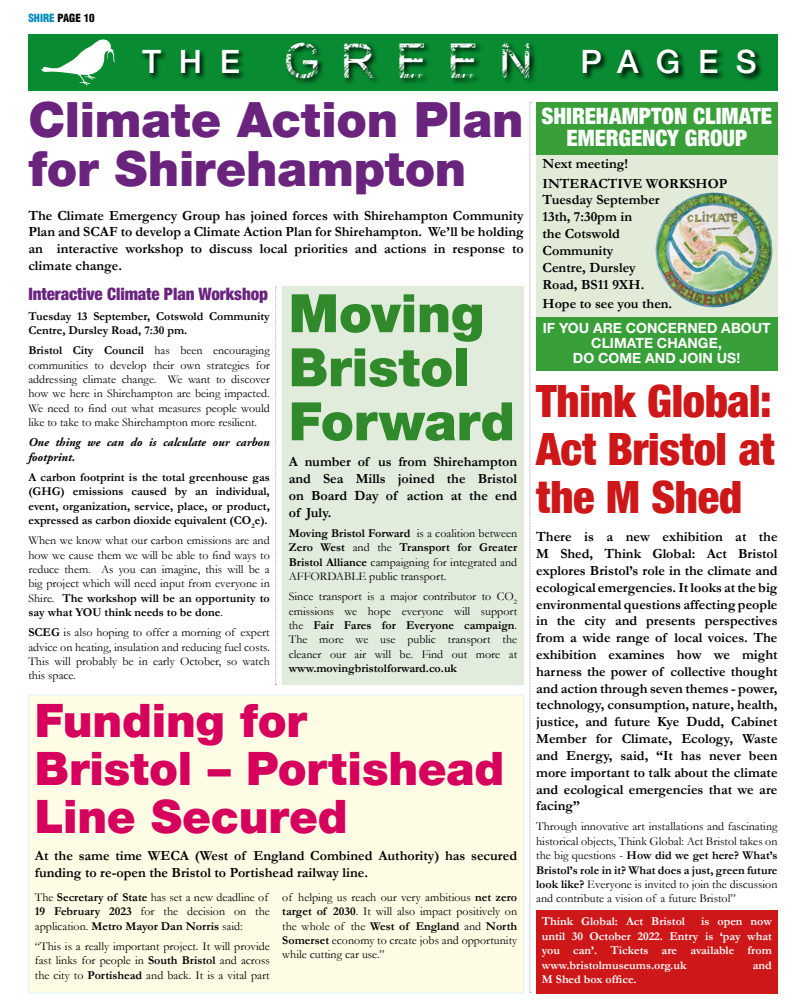
<style>
.page{position:relative;width:806px;height:1007px;background:#fff}
.page>*{position:absolute;margin:0;border:0;box-sizing:border-box;transform-origin:0 0}
.t1{font:900 53px/54px "Helvetica Neue LTW1 G";letter-spacing:-.005em;color:#30892b}
.t2{font:900 48.5px/49px "Helvetica Neue LTW1 G";letter-spacing:-.005em;color:#6a247e}
.t3{font:900 46px/48px "Helvetica Neue LTW1 G";letter-spacing:-.005em;color:#d6005d}
.t4{font:900 condensed 44.5px/48px "Helvetica Neue LTW1 G";letter-spacing:-.01em;color:#cd1719;text-align:justify}
.t5{font:40.2px "Nature";letter-spacing:.55em;color:#fff}
.t6{font:500 32.1px "Helvetica Neue LTW1 G";letter-spacing:.54em;color:#fff}
.t7{font:900 condensed 22.5px/22px "Helvetica Neue LTW1 G";color:#fff;text-align:center}
.t8{font:900 condensed 17px "Helvetica Neue LTW1 G";letter-spacing:-.005em;color:#6a247e}
.t9{font:700 14px/16.8px "Garamond";color:#000;text-align:justify}
.t10{font:700 14px/15px "Helvetica Neue LTW1 G";color:#fff;text-align:center}
.t11{font:12px/14.4px "Garamond";color:#000;text-align:justify}
.t12{font:700 12px/14.4px "Garamond";color:#000}
.t13{font:700 12px/14.4px "Garamond";color:#fff;text-align:justify}
.t14{font:italic 700 12px/14.4px "Adobe Garamond";color:#000}
.t15{font:900 condensed 11px "Helvetica LT";color:#000}
.s1{color:#008ab7}
.s2{font-family:"Helvetica Neue LTW1 G";font-weight:500;font-size:32.1px}
.s3{font-weight:700}
</style>
<div class="page">
<div style="left:28px;top:694px;width:496px;height:299px;background:#fffce5;border:1px solid #dff2fd"></div>
<div style="left:282px;top:287px;width:241px;height:397px;background:#e2ecdd"></div>
<div style="left:28px;top:34px;width:749px;height:57px;background:#088b31"></div>
<div style="left:140px;top:41px;width:623px;height:45px;background:#000;opacity:.95"></div>
<svg style="left:41px;top:39px;width:74px;height:46px"></svg>
<svg style="left:275px;top:287px;width:1px;height:398px"></svg>
<svg style="left:529px;top:102px;width:1px;height:891px"></svg>
<div style="left:535px;top:909px;width:242px;height:84px;background:#cd1719"></div>
<svg style="left:276px;top:891px;width:1px;height:96px"></svg>
<div style="left:535px;top:155px;width:242px;height:215px;background:#e1ebd8"></div>
<div style="left:535px;top:102px;width:242px;height:52px;background:#399f39"></div>
<div style="left:535px;top:317px;width:242px;height:53px;background:#399f39"></div>
<img style="left:655px;top:192px;width:117px;height:115px">
<p class="t15" style="left:28px;top:11px;width:68px"><span class="s1">SHIRE</span> PAGE 10</p>
<h3 class="t5" style="left:142px;top:40px;width:391px"><span class="s2">THE</span> GREEN</h3>
<h3 class="t6" style="left:580px;top:42px;width:178px">PAGES</h3>
<h2 class="t2" style="left:28px;top:95px;width:496px">Climate Action Plan for Shirehampton</h2>
<p class="t9" style="left:28px;top:206px;width:496px">The Climate Emergency Group has joined forces with Shirehampton Community Plan and SCAF to develop a Climate Action Plan for Shirehampton. We’ll be holding an interactive workshop to discuss local priorities and actions in response to climate change.</p>
<h3 class="t8" style="left:28px;top:283px;width:241px">Interactive Climate Plan Workshop</h3>
<p class="t12" style="left:28px;top:308px;width:243px">Tuesday 13 September, Cotswold Community<br>Centre, Dursley Road, 7:30 pm.</p>
<p class="t11" style="left:28px;top:343px;width:243px"><span class="s3">Bristol City Council</span> has been encouraging communities to develop their own strategies for addressing climate change. We want to discover how we here in Shirehampton are being impacted.<br>We need to find out what measures people would like to take to make Shirehampton more resilient.</p>
<p class="t14" style="left:28px;top:435px;width:243px">One thing we can do is calculate our carbon footprint.</p>
<p class="t12" style="left:28px;top:469px;width:243px;text-align:justify">A carbon footprint is the total greenhouse gas (GHG) emissions caused by an individual, event, organization, service, place, or product, expressed as carbon dioxide equivalent (CO<sub>2</sub>e).</p>
<p class="t11" style="left:28px;top:532px;width:243px">When we know what our carbon emissions are and how we cause them we will be able to find ways to reduce them. As you can imagine, this will be a big project which will need input from everyone in Shire. <span class="s3">The workshop will be an opportunity to say what YOU think needs to be done</span>.</p>
<p class="t11" style="left:28px;top:625px;width:243px"><span class="s3">SCEG</span> is also hoping to offer a morning of expert advice on heating, insulation and reducing fuel costs.<br>This will probably be in early October, so watch this space.</p>
<h1 class="t1" style="left:288px;top:286px;width:227px">Moving<br>Bristol<br>Forward</h1>
<p class="t9" style="left:288px;top:453px;width:230px">A number of us from Shirehampton and Sea Mills joined the Bristol on Board Day of action at the end of July.</p>
<p class="t11" style="left:288px;top:525px;width:230px"><span class="s3">Moving Bristol Forward</span> is a coalition between <span class="s3">Zero West</span> and the <span class="s3">Transport for Greater Bristol Alliance</span> campaigning for integrated and AFFORDABLE public transport.</p>
<p class="t11" style="left:288px;top:588px;width:230px">Since transport is a major contributor to CO<sub>2 </sub>emissions we hope everyone will support the <span class="s3">Fair Fares for Everyone campaign</span>.<br>The more we use public transport the cleaner our air will be. Find out more at</p>
<p class="t12" style="left:288px;top:661px;width:170px">www.movingbristolforward.co.uk</p>
<h3 class="t3" style="left:35px;top:696px;width:470px">Funding for<br>Bristol – Portishead<br>Line Secured</h3>
<p class="t9" style="left:35px;top:847px;width:483px">At the same time WECA (West of England Combined Authority) has secured funding to re-open the Bristol to Portishead railway line.</p>
<p class="t11" style="left:35px;top:889px;width:236px;text-align:left">The <span class="s3">Secretary of State</span> has set a new deadline of<br><span class="s3">19 February 2023</span> for the decision on the application. <span class="s3">Metro Mayor Dan Norris</span> said:</p>
<p class="t11" style="left:35px;top:938px;width:236px">“This is a really important project. It will provide fast links for people in <span class="s3">South Bristol</span> and across the city to <span class="s3">Portishead</span> and back. It is a vital part</p>
<p class="t11" style="left:282px;top:889px;width:236px">of helping us reach our very ambitious <span class="s3">net zero target of 2030</span>. It will also impact positively on the whole of the <span class="s3">West of England</span> and <span class="s3">North Somerset</span> economy to create jobs and opportunity while cutting car use.”</p>
<h3 class="t7" style="left:541px;top:105px;width:232px">SHIREHAMPTON CLIMATE<br>EMERGENCY GROUP</h3>
<p class="t9" style="left:542px;top:153px;width:186px;line-height:19.6px">Next meeting!<br>INTERACTIVE WORKSHOP</p>
<p class="t9" style="left:542px;top:191px;width:119px;text-align:left">Tuesday September<br>13th, 7:30pm in<br>the Cotswold<br>Community<br>Centre, Dursley<br>Road, BS11 9XH.</p>
<p class="t9" style="left:542px;top:295px;width:131px">Hope to see you then.</p>
<p class="t10" style="left:542px;top:320px;width:229px">IF YOU ARE CONCERNED ABOUT<br>CLIMATE CHANGE,<br>DO COME AND JOIN US!</p>
<h3 class="t4" style="left:536px;top:377px;width:239px">Think Global:<br>Act Bristol at the M Shed</h3>
<p class="t9" style="left:536px;top:528px;width:243px">There is a new exhibition at the M Shed, Think Global: Act Bristol explores Bristol’s role in the climate and ecological emergencies. It looks at the big environmental questions affecting people in the city and presents perspectives from a wide range of local voices. The exhibition examines how we might harness the power of collective thought and action through seven themes - power, technology, consumption, nature, health, justice, and future Kye Dudd, Cabinet Member for Climate, Ecology, Waste and Energy, said, “It has never been more important to talk about the climate and ecological emergencies that we are facing”</p>
<p class="t11" style="left:536px;top:819px;width:243px">Through innovative art installations and fascinating historical objects, Think Global: Act Bristol takes on the big questions - <span class="s3">How did we get here? What’s Bristol’s role in it? What does a just, green future look like?</span> Everyone is invited to join the discussion and contribute a vision of a future Bristol”</p>
<p class="t13" style="left:541px;top:914px;width:145px">Think Global: Act Bristol</p>
<p class="t13" style="left:541px;top:914px;width:231px;text-indent:159px">is open now until 30 October 2022. Entry is ‘pay what you can’. Tickets are available from www.bristolmuseums.org.uk</p>
<p class="t13" style="left:752px;top:957px;width:20px">and</p>
<p class="t13" style="left:541px;top:971px;width:96px">M Shed box office.</p>
</div>
